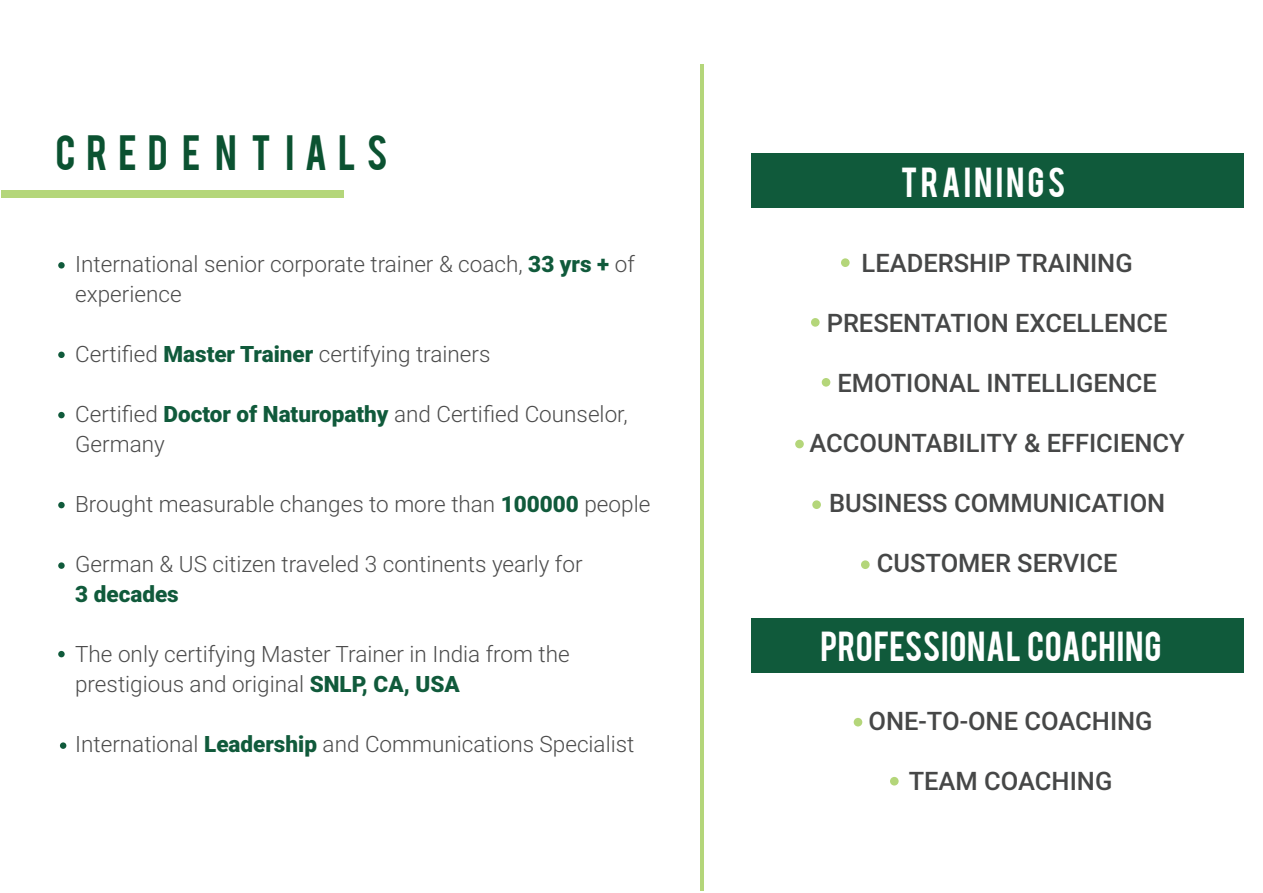
<style>
.page{position:relative;width:1263px;height:893px;background:#fff}
.page>*{position:absolute;margin:0;border:0;box-sizing:border-box;transform-origin:0 0}
.t1{font:39px "Bebas";color:#0b5231}
.t2{font:33px "Bebas";letter-spacing:.02em;color:#fff}
.t3{font:500 25.5px "Roboto";color:#464747}
.t4{font:300 22.5px/30px "Roboto";color:#4c4c4c}
.t5{font:22.5px "Roboto";color:#105a3b}
.s1{font-weight:400;color:#105a3b}
</style>
<div class="page">
<div style="left:751px;top:154px;width:493px;height:54px;background:#105a3b"></div>
<div style="left:751px;top:618px;width:493px;height:55px;background:#105a3b"></div>
<hr style="left:700px;top:65px;width:4px;height:826px;background:#b4d67a">
<div style="left:841px;top:258px;width:9px;height:9px;background:#b4d67a;border-radius:50%"></div>
<div style="left:811px;top:318px;width:9px;height:9px;background:#b4d67a;border-radius:50%"></div>
<div style="left:822px;top:378px;width:8px;height:9px;background:#b4d67a;border-radius:50%"></div>
<div style="left:795px;top:440px;width:9px;height:8px;background:#b4d67a;border-radius:50%"></div>
<div style="left:812px;top:500px;width:9px;height:9px;background:#b4d67a;border-radius:50%"></div>
<div style="left:861px;top:560px;width:9px;height:9px;background:#b4d67a;border-radius:50%"></div>
<div style="left:854px;top:718px;width:8px;height:8px;background:#b4d67a;border-radius:50%"></div>
<div style="left:890px;top:777px;width:9px;height:8px;background:#b4d67a;border-radius:50%"></div>
<div style="left:58px;top:262px;width:7px;height:7px;background:#105a3b;border-radius:50%"></div>
<div style="left:58px;top:352px;width:7px;height:6px;background:#105a3b;border-radius:50%"></div>
<div style="left:58px;top:412px;width:7px;height:6px;background:#105a3b;border-radius:50%"></div>
<div style="left:58px;top:502px;width:7px;height:6px;background:#105a3b;border-radius:50%"></div>
<div style="left:58px;top:562px;width:7px;height:7px;background:#105a3b;border-radius:50%"></div>
<div style="left:58px;top:651px;width:7px;height:6px;background:#105a3b;border-radius:50%"></div>
<div style="left:60px;top:742px;width:6px;height:7px;background:#105a3b;border-radius:50%"></div>
<div style="left:2px;top:190px;width:342px;height:7px;background:#b4d67a"></div>
<h1 class="t1" style="left:56px;top:124px;width:334px">C R E D E N T I A L S</h1>
<p class="t4" style="left:75px;top:248px;width:561px">International senior corporate trainer &amp; coach, <span class="s1">33 yrs +</span> of experience</p>
<p class="t4" style="left:75px;top:338px;width:417px">Certified <span class="s1">Master Trainer</span> certifying trainers</p>
<p class="t4" style="left:75px;top:398px;width:554px">Certified <span class="s1">Doctor of Naturopathy</span> and Certified Counselor,<br>Germany</p>
<p class="t4" style="left:75px;top:488px;width:577px">Brought measurable changes to more than <span class="s1">100000</span> people</p>
<p class="t4" style="left:75px;top:548px;width:509px">German &amp; US citizen traveled 3 continents yearly for</p>
<p class="t5" style="left:75px;top:578px;width:105px">3 decades</p>
<p class="t4" style="left:75px;top:638px;width:496px">The only certifying Master Trainer in India from the prestigious and original <span class="s1">SNLP, CA, USA</span></p>
<p class="t4" style="left:75px;top:728px;width:561px">International <span class="s1">Leadership</span> and Communications Specialist</p>
<h2 class="t2" style="left:901px;top:158px;width:166px">T R A I N I N G S</h2>
<p class="t3" style="left:862px;top:245px;width:273px">LEADERSHIP TRAINING</p>
<p class="t3" style="left:827px;top:305px;width:342px">PRESENTATION EXCELLENCE</p>
<p class="t3" style="left:837px;top:365px;width:321px">EMOTIONAL INTELLIGENCE</p>
<p class="t3" style="left:809px;top:425px;width:377px">ACCOUNTABILITY &amp; EFFICIENCY</p>
<p class="t3" style="left:829px;top:485px;width:338px">BUSINESS COMMUNICATION</p>
<p class="t3" style="left:877px;top:545px;width:242px">CUSTOMER SERVICE</p>
<h2 class="t2" style="left:820px;top:622px;width:343px">PROFESSIONAL COACHING</h2>
<p class="t3" style="left:868px;top:703px;width:286px">ONE-TO-ONE COACHING</p>
<p class="t3" style="left:909px;top:763px;width:205px">TEAM COACHING</p>
</div>
